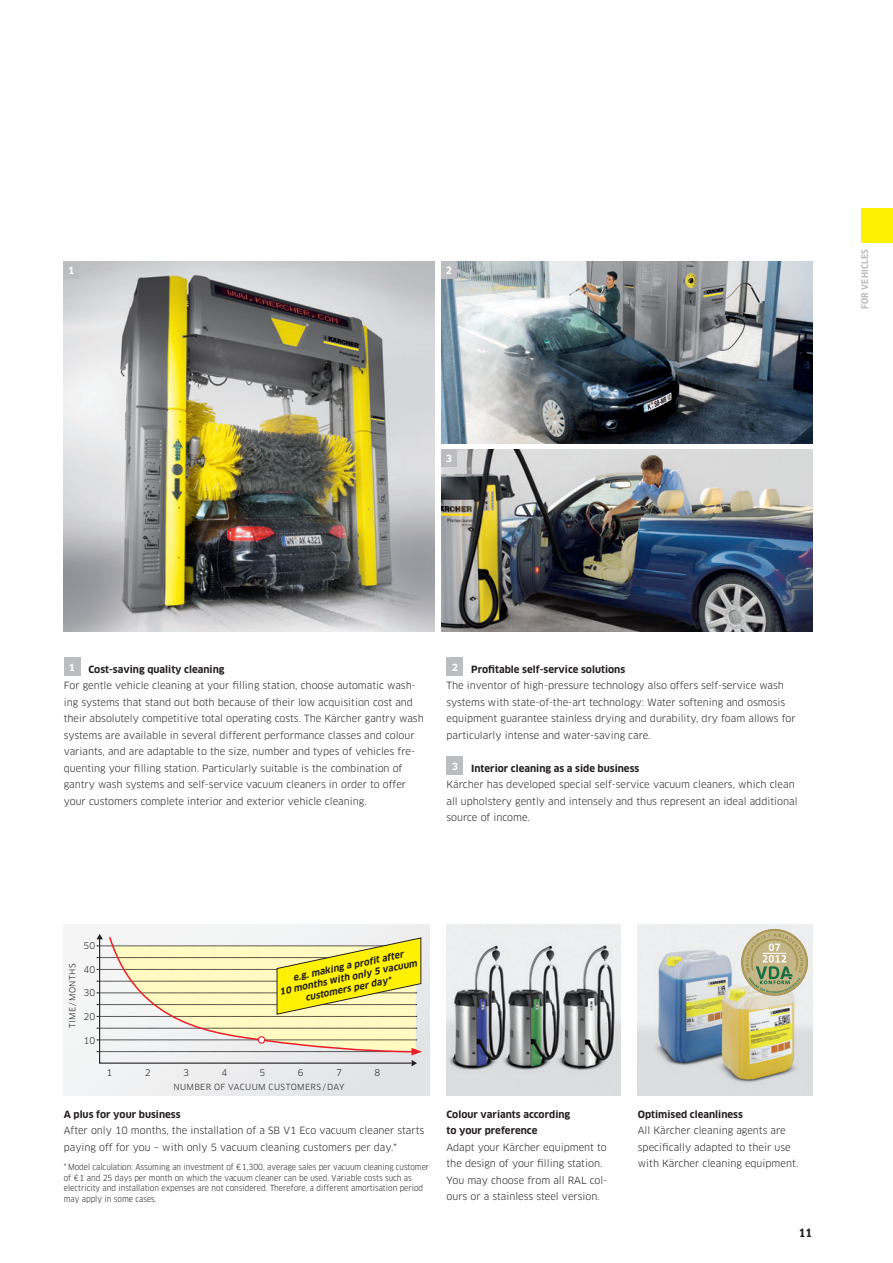
<style>
.page{position:relative;width:893px;height:1263px;background:#fff}
.page>*{position:absolute;margin:0;border:0;box-sizing:border-box;transform-origin:0 0}
.t1{font:700 11.25px "Clan Pro Narr";color:#231f20}
.t2{font:9.75px/16.5px "Clan Pro";color:#231f20}
.t3{font:700 9.75px/16.5px "Clan Pro";color:#231f20}
.t4{font:700 9.75px "Clan Pro";color:#fff}
.t5{font:italic 700 9px/11.2px "Clan Pro";color:#231f20;text-align:center}
.t6{font:9px "Clan Pro";letter-spacing:.01em;color:#231f20}
.t7{font:700 9px "Clan Pro Narr";letter-spacing:.03em;color:#bcbdc0}
.t8{font:8.25px/10.5px "Clan Pro Narr";color:#231f20}
.t9{font:8.25px "Clan Pro";letter-spacing:.04em;color:#231f20}
</style>
<div class="page">
<div style="left:861px;top:208px;width:32px;height:34px;background:#fff101"></div>
<img style="left:441px;top:261px;width:371px;height:182px">
<div style="left:441px;top:261px;width:15px;height:18px;background:#bcbdc0"></div>
<img style="left:64px;top:261px;width:371px;height:370px">
<div style="left:64px;top:261px;width:15px;height:18px;background:#bcbdc0"></div>
<img style="left:441px;top:450px;width:371px;height:181px">
<div style="left:441px;top:450px;width:15px;height:17px;background:#bcbdc0"></div>
<img style="left:446px;top:925px;width:175px;height:170px">
<img style="left:638px;top:925px;width:174px;height:170px">
<div style="left:64px;top:925px;width:365px;height:170px;background:linear-gradient(to right,#f5f5f6,#e4e5e6)"></div>
<svg style="left:741px;top:929px;width:67px;height:67px;background:#bcb990"></svg>
<svg style="left:97px;top:934px;width:325px;height:132px"></svg>
<div style="left:64px;top:657px;width:16px;height:19px;background:#bcbdc0"></div>
<div style="left:446px;top:657px;width:17px;height:19px;background:#bcbdc0"></div>
<div style="left:446px;top:756px;width:17px;height:19px;background:#bcbdc0"></div>
<p class="t4" style="left:68px;top:265px;width:8px">1</p>
<p class="t4" style="left:446px;top:265px;width:8px">2</p>
<p class="t4" style="left:446px;top:453px;width:8px">3</p>
<p class="t7" style="left:860px;top:309px;width:62px;rotate:-90deg">for vehicles</p>
<p class="t4" style="left:69px;top:661px;width:8px">1</p>
<p class="t3" style="left:88px;top:661px;width:138px">Cost-saving quality cleaning</p>
<p class="t2" style="left:64px;top:677px;width:361px">For gentle vehicle cleaning at your filling station, choose automatic wash&shy;ing systems that stand out both because of their low acquisition cost and their absolutely competitive total operating costs. The Kärcher gantry wash systems are available in several different performance classes and colour variants, and are adaptable to the size, number and types of vehicles fre&shy;quenting your filling station. Particularly suitable is the combination of gantry wash systems and self-service vacuum cleaners in order to offer your customers complete interior and exterior vehicle cleaning.</p>
<p class="t4" style="left:452px;top:661px;width:8px">2</p>
<p class="t3" style="left:471px;top:661px;width:155px">Profitable self-service solutions</p>
<p class="t2" style="left:446px;top:677px;width:351px">The inventor of high-pressure technology also offers self-service wash systems with state-of-the-art technology: Water softening and osmosis equipment guarantee stainless drying and durability, dry foam allows for particularly intense and water-saving care.</p>
<p class="t4" style="left:452px;top:760px;width:8px">3</p>
<p class="t3" style="left:471px;top:760px;width:170px">Interior cleaning as a side business</p>
<p class="t2" style="left:446px;top:776px;width:353px">Kärcher has developed special self-service vacuum cleaners, which clean all upholstery gently and intensely and thus represent an ideal additional source of income.</p>
<p class="t6" style="left:83px;top:941px;width:13px">50</p>
<p class="t6" style="left:83px;top:964px;width:13px">40</p>
<p class="t6" style="left:83px;top:988px;width:13px">30</p>
<p class="t6" style="left:83px;top:1011px;width:13px">20</p>
<p class="t6" style="left:83px;top:1035px;width:13px">10</p>
<p class="t9" style="left:68px;top:1028px;width:66px;rotate:-90deg">TIME / MONTHS</p>
<p class="t5" style="left:276px;top:975px;width:142px;rotate:-12deg">e.g. making a profit after<br>10 months with only 5 vacuum customers per day*</p>
<p class="t6" style="left:107px;top:1067px;width:7px">1</p>
<p class="t6" style="left:145px;top:1067px;width:7px">2</p>
<p class="t6" style="left:183px;top:1067px;width:7px">3</p>
<p class="t6" style="left:221px;top:1067px;width:7px">4</p>
<p class="t6" style="left:260px;top:1067px;width:7px">5</p>
<p class="t6" style="left:298px;top:1067px;width:7px">6</p>
<p class="t6" style="left:336px;top:1067px;width:7px">7</p>
<p class="t6" style="left:374px;top:1067px;width:7px">8</p>
<p class="t9" style="left:174px;top:1082px;width:172px">NUMBER OF VACUUM CUSTOMERS / DAY</p>
<p class="t3" style="left:64px;top:1106px;width:118px">A plus for your business</p>
<p class="t2" style="left:64px;top:1122px;width:362px">After only 10 months, the installation of a SB V1 Eco vacuum cleaner starts paying off for you – with only 5 vacuum cleaning customers per day.*</p>
<p class="t8" style="left:64px;top:1162px;width:367px">* model calculation: Assuming an investment of € 1,300, average sales per vacuum cleaning customer of € 1 and 25 days per month on which the vacuum cleaner can be used. variable costs such as electricity and installation expenses are not considered. therefore, a different amortisation period may apply in some cases.</p>
<p class="t3" style="left:446px;top:1106px;width:125px">Colour variants according to your preference</p>
<p class="t2" style="left:446px;top:1139px;width:162px">Adapt your Kärcher equipment to the design of your filling station.<br>You may choose from all RAL col&shy;ours or a stainless steel version.</p>
<p class="t3" style="left:638px;top:1106px;width:107px">Optimised cleanliness</p>
<p class="t2" style="left:638px;top:1122px;width:162px">All Kärcher cleaning agents are spe cifically adapted to their use with Kärcher cleaning equipment.</p>
<p class="t1" style="left:799px;top:1226px;width:15px">11</p>
</div>
